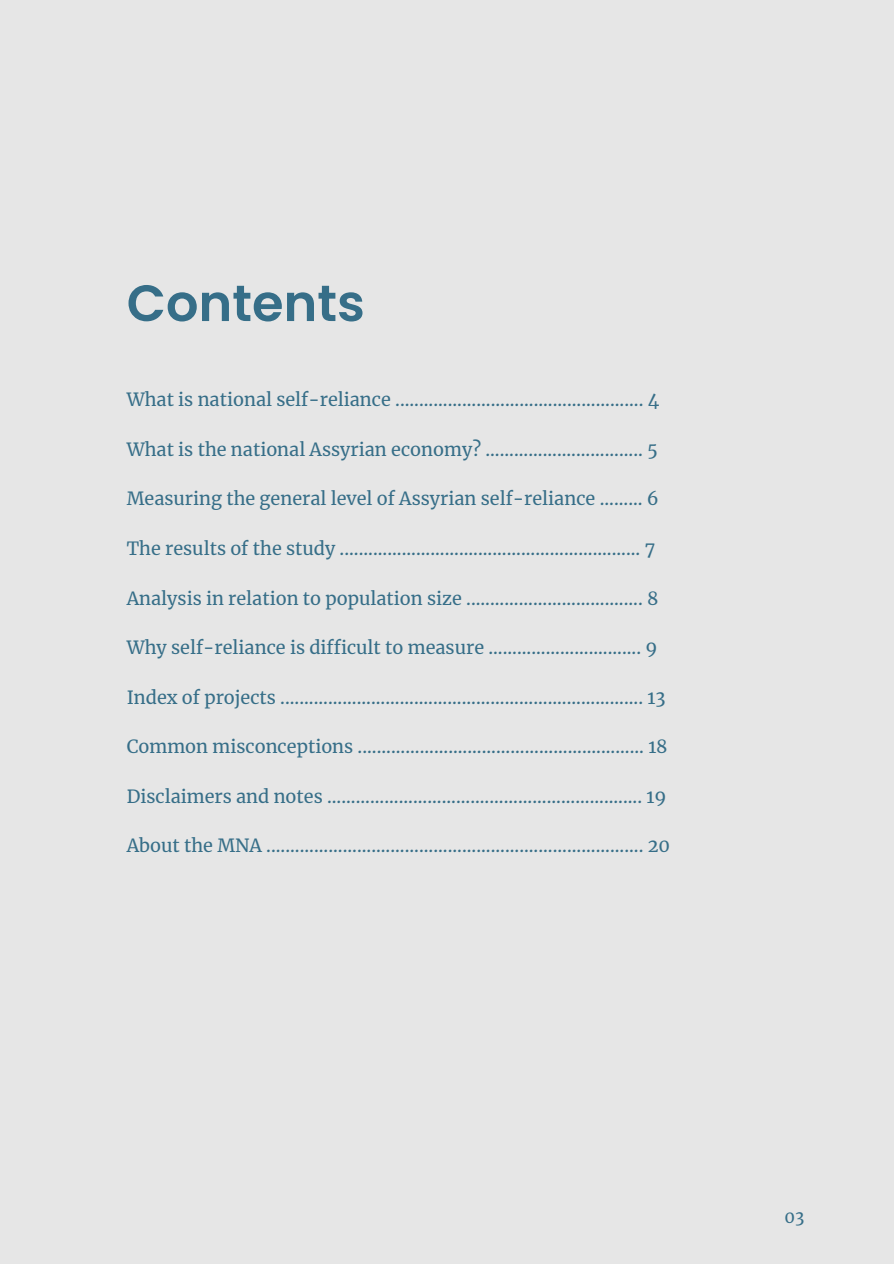
<style>
.page{position:relative;width:894px;height:1264px;background:#fff}
.page>*{position:absolute;margin:0;border:0;box-sizing:border-box;transform-origin:0 0}
.t1{font:600 51px "Poppins";color:#366e88}
.t2{font:18px "Merriweather";color:#366e88}
.t3{font:16.5px "Merriweather";color:#366e88}
</style>
<div class="page">
<div style="left:0;top:0;width:893px;height:1263px;background:#e6e6e6"></div>
<p class="t1" style="left:127px;top:267px;width:239px">Contents</p>
<h1 class="t2" style="left:127px;top:389px;width:534px">What is national self-reliance .................................................... 4</h1>
<p class="t2" style="left:127px;top:438px;width:532px">What is the national Assyrian economy? ................................. 5</p>
<p class="t2" style="left:127px;top:488px;width:533px">Measuring the general level of Assyrian self-reliance ......... 6</p>
<p class="t2" style="left:127px;top:537px;width:530px">The results of the study ............................................................... 7</p>
<p class="t2" style="left:127px;top:587px;width:533px">Analysis in relation to population size ..................................... 8</p>
<p class="t2" style="left:127px;top:636px;width:532px">Why self-reliance is difficult to measure ................................ 9</p>
<p class="t2" style="left:127px;top:686px;width:540px">Index of projects ............................................................................ 13</p>
<p class="t2" style="left:127px;top:735px;width:542px">Common misconceptions ............................................................ 18</p>
<p class="t2" style="left:127px;top:785px;width:541px">Disclaimers and notes .................................................................. 19</p>
<p class="t2" style="left:127px;top:834px;width:544px">About the MNA ............................................................................... 20</p>
<p class="t3" style="left:784px;top:1206px;width:21px">03</p>
</div>
